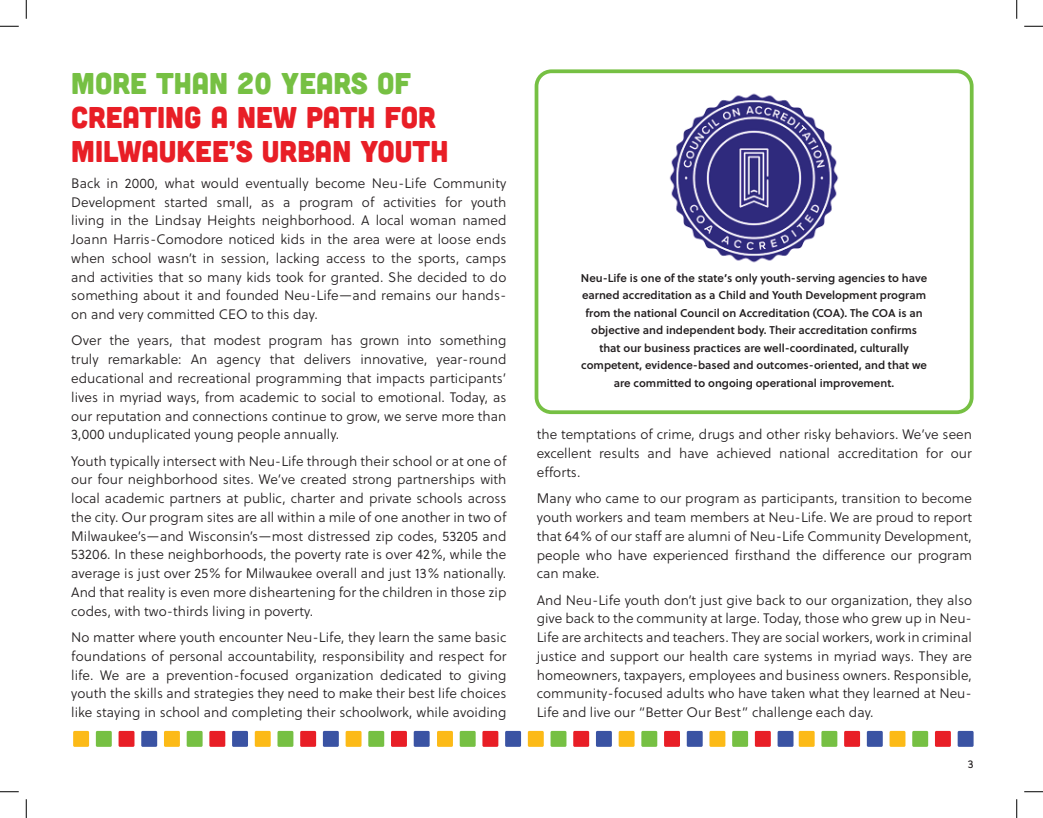
<style>
.page{position:relative;width:1043px;height:818px;background:#fff}
.page>*{position:absolute;margin:0;border:0;box-sizing:border-box;transform-origin:0 0}
.t1{font:30px/33.8px "Cubano";color:#e81e26}
.t2{font:30px "Cubano";color:#76c043}
.t3{font:13.75px/18.8px "Soleil Lt";color:#231f20;text-align:justify}
.t4{font:11.25px/17.5px "Soleil Sb";color:#231f20;text-align:center}
.t5{font:11.25px "Soleil";color:#231f20}
</style>
<div class="page">
<img style="left:669px;top:93px;width:170px;height:170px">
<div style="left:534px;top:69px;width:439px;height:345px;border:4px solid #76c043;border-radius:15px"></div>
<div style="left:73px;top:730px;width:16px;height:16px;background:#fcba17"></div>
<div style="left:96px;top:730px;width:16px;height:16px;background:#76c043"></div>
<div style="left:119px;top:730px;width:15px;height:16px;background:#e81e26"></div>
<div style="left:141px;top:730px;width:16px;height:16px;background:#3a53a3"></div>
<div style="left:164px;top:730px;width:16px;height:16px;background:#fcba17"></div>
<div style="left:187px;top:730px;width:16px;height:16px;background:#76c043"></div>
<div style="left:209px;top:730px;width:16px;height:16px;background:#e81e26"></div>
<div style="left:232px;top:730px;width:16px;height:16px;background:#3a53a3"></div>
<div style="left:255px;top:730px;width:16px;height:16px;background:#fcba17"></div>
<div style="left:277px;top:730px;width:16px;height:16px;background:#76c043"></div>
<div style="left:300px;top:730px;width:16px;height:16px;background:#e81e26"></div>
<div style="left:323px;top:730px;width:16px;height:16px;background:#3a53a3"></div>
<div style="left:345px;top:730px;width:16px;height:16px;background:#fcba17"></div>
<div style="left:368px;top:730px;width:16px;height:16px;background:#76c043"></div>
<div style="left:391px;top:730px;width:16px;height:16px;background:#e81e26"></div>
<div style="left:414px;top:730px;width:15px;height:16px;background:#3a53a3"></div>
<div style="left:437px;top:730px;width:16px;height:16px;background:#fcba17"></div>
<div style="left:460px;top:730px;width:15px;height:16px;background:#76c043"></div>
<div style="left:482px;top:730px;width:16px;height:16px;background:#e81e26"></div>
<div style="left:505px;top:730px;width:16px;height:16px;background:#3a53a3"></div>
<div style="left:528px;top:730px;width:16px;height:16px;background:#fcba17"></div>
<div style="left:550px;top:730px;width:16px;height:16px;background:#76c043"></div>
<div style="left:573px;top:730px;width:16px;height:16px;background:#e81e26"></div>
<div style="left:596px;top:730px;width:16px;height:16px;background:#3a53a3"></div>
<div style="left:618px;top:730px;width:16px;height:16px;background:#fcba17"></div>
<div style="left:641px;top:730px;width:16px;height:16px;background:#76c043"></div>
<div style="left:664px;top:730px;width:16px;height:16px;background:#e81e26"></div>
<div style="left:686px;top:730px;width:16px;height:16px;background:#3a53a3"></div>
<div style="left:709px;top:730px;width:16px;height:16px;background:#fcba17"></div>
<div style="left:732px;top:730px;width:16px;height:16px;background:#76c043"></div>
<div style="left:755px;top:730px;width:15px;height:16px;background:#e81e26"></div>
<div style="left:777px;top:730px;width:16px;height:16px;background:#3a53a3"></div>
<div style="left:798px;top:730px;width:16px;height:16px;background:#fcba17"></div>
<div style="left:821px;top:730px;width:16px;height:16px;background:#76c043"></div>
<div style="left:844px;top:730px;width:16px;height:16px;background:#e81e26"></div>
<div style="left:866px;top:730px;width:16px;height:16px;background:#3a53a3"></div>
<div style="left:889px;top:730px;width:16px;height:16px;background:#fcba17"></div>
<div style="left:912px;top:730px;width:16px;height:16px;background:#76c043"></div>
<div style="left:935px;top:730px;width:15px;height:16px;background:#e81e26"></div>
<div style="left:957px;top:730px;width:16px;height:16px;background:#3a53a3"></div>
<svg style="left:0;top:25px;width:19px;height:2px"></svg>
<svg style="left:1024px;top:25px;width:18px;height:2px"></svg>
<svg style="left:0;top:791px;width:19px;height:1px"></svg>
<svg style="left:1024px;top:791px;width:18px;height:1px"></svg>
<svg style="left:25px;top:0;width:2px;height:19px"></svg>
<svg style="left:25px;top:799px;width:2px;height:19px"></svg>
<svg style="left:1016px;top:0;width:1px;height:19px"></svg>
<svg style="left:1016px;top:799px;width:1px;height:19px"></svg>
<h1 class="t2" style="left:71px;top:64px;width:341px">MORE THAN 20 YEARS OF</h1>
<h1 class="t1" style="left:71px;top:99px;width:378px">CREATING A NEW PATH FOR<br>MILWAUKEE’S URBAN YOUTH</h1>
<p class="t3" style="left:71px;top:173px;width:437px">Back in 2000, what would eventually become Neu-Life Community Development started small, as a program of activities for youth living in the Lindsay Heights neighborhood. A local woman named Joann Harris-Comodore noticed kids in the area were at loose ends when school wasn’t in session, lacking access to the sports, camps and activities that so many kids took for granted. She decided to do something about it and founded Neu-Life—and remains our hands&shy;on and very committed CEO to this day.</p>
<p class="t3" style="left:71px;top:331px;width:437px">Over the years, that modest program has grown into something truly remarkable: An agency that delivers innovative, year-round educational and recreational programming that impacts participants’ lives in myriad ways, from academic to social to emotional. Today, as our reputation and connections continue to grow, we serve more than 3,000 unduplicated young people annually.</p>
<p class="t3" style="left:71px;top:451px;width:437px">Youth typically intersect with Neu-Life through their school or at one of our four neighborhood sites. We’ve created strong partnerships with local academic partners at public, charter and private schools across the city. Our program sites are all within a mile of one another in two of Milwaukee’s—and Wisconsin’s—most distressed zip codes, 53205 and 53206. In these neighborhoods, the poverty rate is over 42%, while the average is just over 25% for Milwaukee overall and just 13% nationally.<br>And that reality is even more disheartening for the children in those zip codes, with two-thirds living in poverty.</p>
<p class="t3" style="left:71px;top:627px;width:437px">No matter where youth encounter Neu-Life, they learn the same basic foundations of personal accountability, responsibility and respect for life. We are a prevention-focused organization dedicated to giving youth the skills and strategies they need to make their best life choices like staying in school and completing their schoolwork, while avoiding</p>
<p class="t4" style="left:581px;top:268px;width:348px">Neu-Life is one of the state’s only youth-serving agencies to have earned accreditation as a Child and Youth Development program from the national Council on Accreditation (COA). The COA is an objective and independent body. Their accreditation confirms that our business practices are well-coordinated, culturally competent, evidence-based and outcomes-oriented, and that we are committed to ongoing operational improvement.</p>
<p class="t3" style="left:537px;top:425px;width:437px">the temptations of crime, drugs and other risky behaviors. We’ve seen excellent results and have achieved national accreditation for our efforts.</p>
<p class="t3" style="left:537px;top:489px;width:437px">Many who came to our program as participants, transition to become youth workers and team members at Neu-Life. We are proud to report that 64% of our staff are alumni of Neu-Life Community Development, people who have experienced firsthand the difference our program can make.</p>
<p class="t3" style="left:537px;top:590px;width:437px">And Neu-Life youth don’t just give back to our organization, they also give back to the community at large. Today, those who grew up in Neu-Life are architects and teachers. They are social workers, work in criminal justice and support our health care systems in myriad ways. They are homeowners, taxpayers, employees and business owners. Responsible, community-focused adults who have taken what they learned at Neu-Life and live our “Better Our Best” challenge each day.</p>
<p class="t5" style="left:967px;top:755px;width:7px">3</p>
</div>
